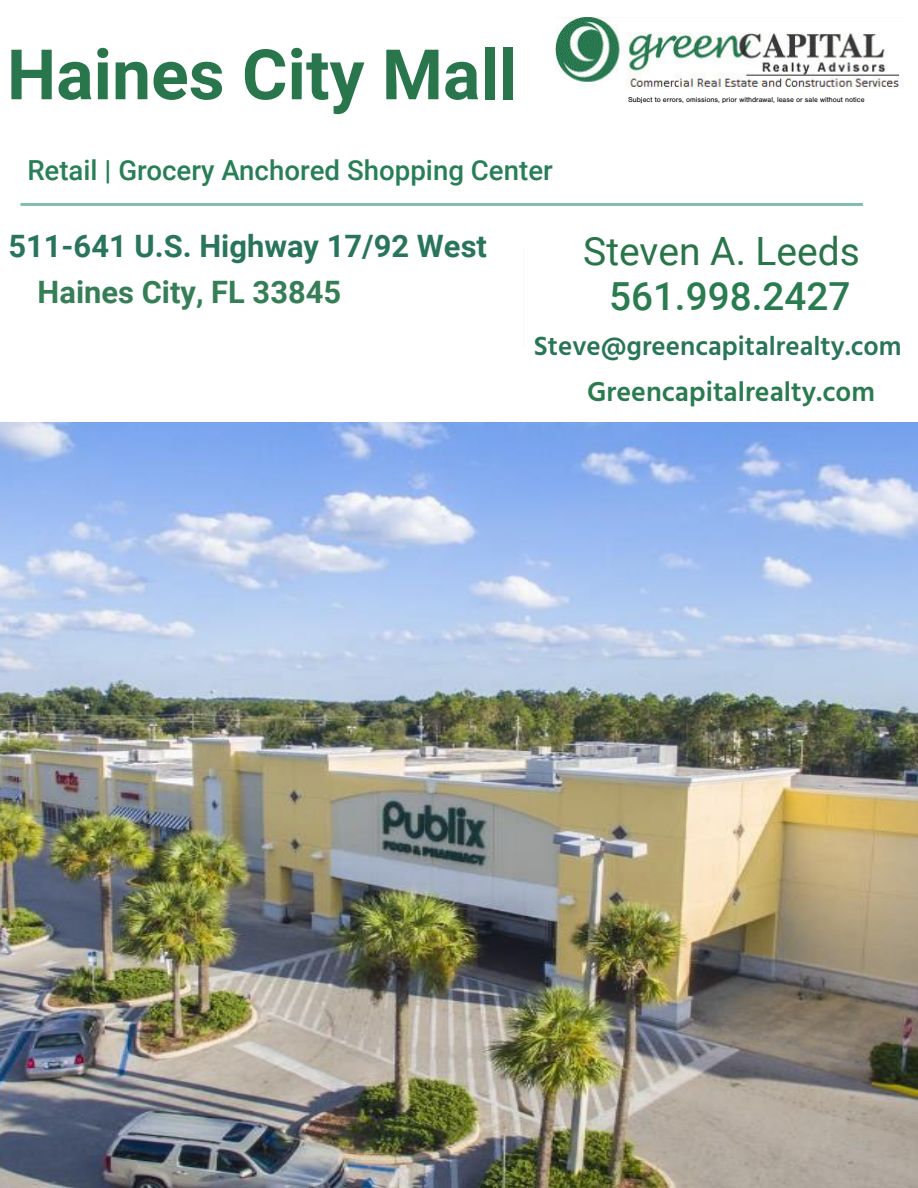
<style>
.page{position:relative;width:918px;height:1188px;background:#fff}
.page>*{position:absolute;margin:0;border:0;box-sizing:border-box;transform-origin:0 0}
.t1{font:700 69.75px "Roboto";color:#29764d}
.t2{font:39px "Roboto";color:#297449}
.t3{font:500 38.7px "Roboto";color:#2a7b50}
.t4{font:700 30.9px "Roboto";color:#29755b}
.t5{font:700 30.9px "Roboto";color:#367e56}
.t6{font:600 27.9px "Hind";color:#2b7b50}
.t7{font:500 27.6px "Roboto";color:#287f57}
.t8{font:600 27px "Hind";color:#297558}
.t9{font:7.35px "Nimbus San";color:#000}
</style>
<div class="page">
<img style="left:0;top:422px;width:918px;height:766px">
<hr style="left:20px;top:203px;width:843px;height:3px;background:#82bdaf">
<hr style="left:523px;top:248px;width:1px;height:101px;background:#fafafa">
<img style="left:555px;top:17px;width:349px;height:72px">
<h1 class="t1" style="left:7px;top:26px;width:512px">Haines City Mall</h1>
<h3 class="t7" style="left:27px;top:151px;width:527px">Retail | Grocery Anchored Shopping Center</h3>
<h3 class="t4" style="left:8px;top:225px;width:480px">511-641 U.S. Highway 17/92 West</h3>
<h3 class="t5" style="left:38px;top:271px;width:305px">Haines City, FL 33845</h3>
<p class="t9" style="left:628px;top:96px;width:238px">Subject to errors, omissions, prior withdrawal, lease or sale without notice</p>
<h2 class="t2" style="left:583px;top:223px;width:278px">Steven A. Leeds</h2>
<h3 class="t3" style="left:609px;top:269px;width:243px">561.998.2427</h3>
<h3 class="t8" style="left:534px;top:327px;width:369px">Steve@greencapitalrealty.com</h3>
<h3 class="t6" style="left:587px;top:372px;width:289px">Greencapitalrealty.com</h3>
</div>
